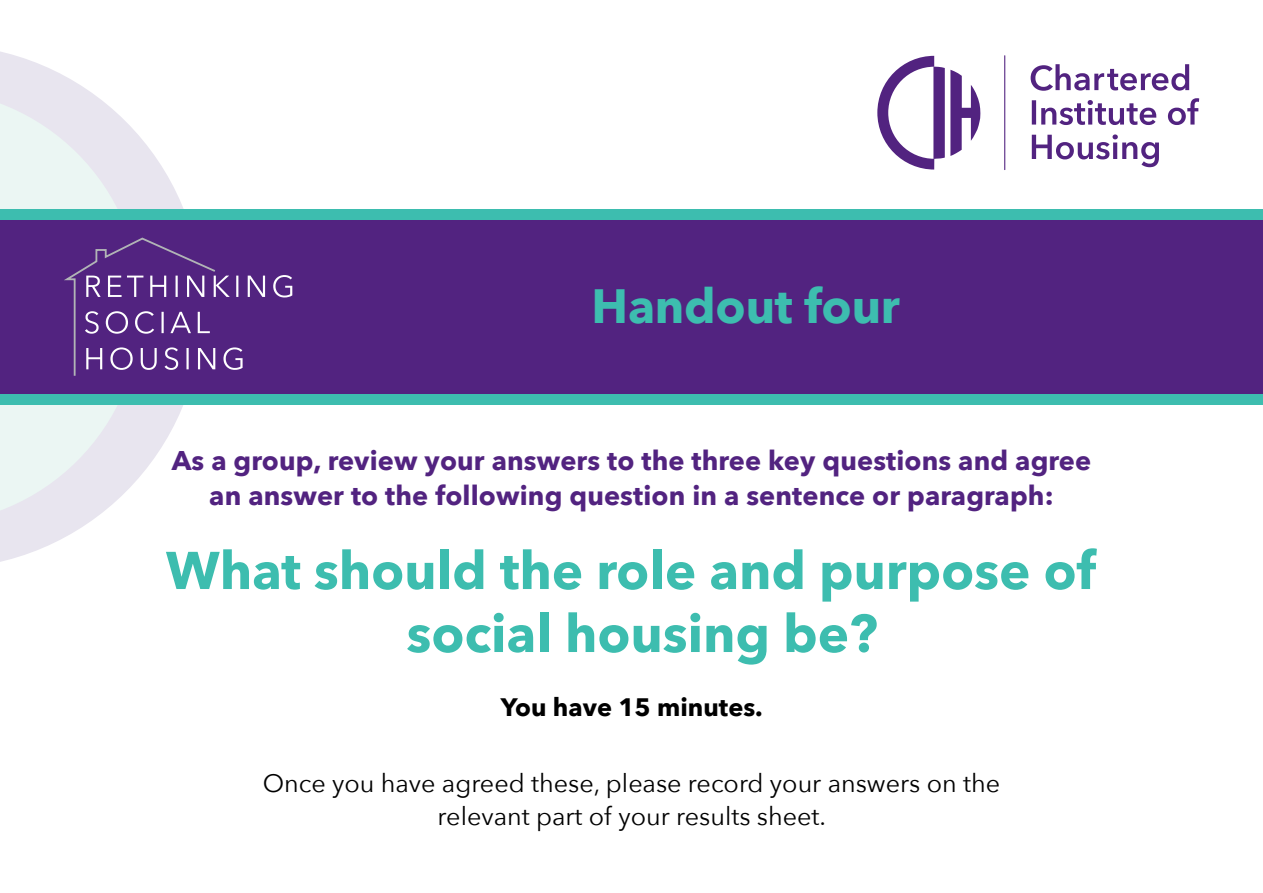
<style>
.page{position:relative;width:1263px;height:893px;background:#fff}
.page>*{position:absolute;margin:0;border:0;box-sizing:border-box;transform-origin:0 0}
.t1{font:700 52.5px/63px "Avenir Next";color:#3dbdaf;text-align:center}
.t2{font:700 48px "Avenir Next";letter-spacing:-.005em;color:#3dbdaf}
.t3{font:700 27px/34.5px "Avenir Next";letter-spacing:.005em;color:#522380;text-align:center}
.t4{font:25.2px/33px "Avenir Next";color:#000;text-align:center}
.t5{font:700 25.2px "Avenir Next";color:#000}
</style>
<div class="page">
<svg style="left:1032px;top:134px;width:127px;height:33px"></svg>
<svg style="left:1032px;top:98px;width:167px;height:27px"></svg>
<svg style="left:1031px;top:64px;width:158px;height:27px"></svg>
<svg style="left:877px;top:56px;width:103px;height:114px"></svg>
<hr style="left:1004px;top:55px;width:1px;height:115px;background:#522380">
<svg style="left:0;top:51px;width:202px;height:511px"></svg>
<svg style="left:0;top:90px;width:141px;height:434px;background:#eaeef1"></svg>
<div style="left:0;top:209px;width:1263px;height:195px;background:#3dbdaf"></div>
<div style="left:0;top:220px;width:1263px;height:174px;background:#522380"></div>
<svg style="left:64px;top:237px;width:228px;height:139px"></svg>
<h2 class="t2" style="left:592px;top:264px;width:310px">Handout four</h2>
<p class="t3" style="left:172px;top:443px;width:921px">As a group, review your answers to the three key questions and agree an answer to the following question in a sentence or paragraph:</p>
<h1 class="t1" style="left:166px;top:538px;width:931px">What should the role and purpose of social housing be?</h1>
<p class="t5" style="left:501px;top:686px;width:263px">You have 15 minutes.</p>
<p class="t4" style="left:263px;top:765px;width:739px">Once you have agreed these, please record your answers on the relevant part of your results sheet.</p>
</div>
